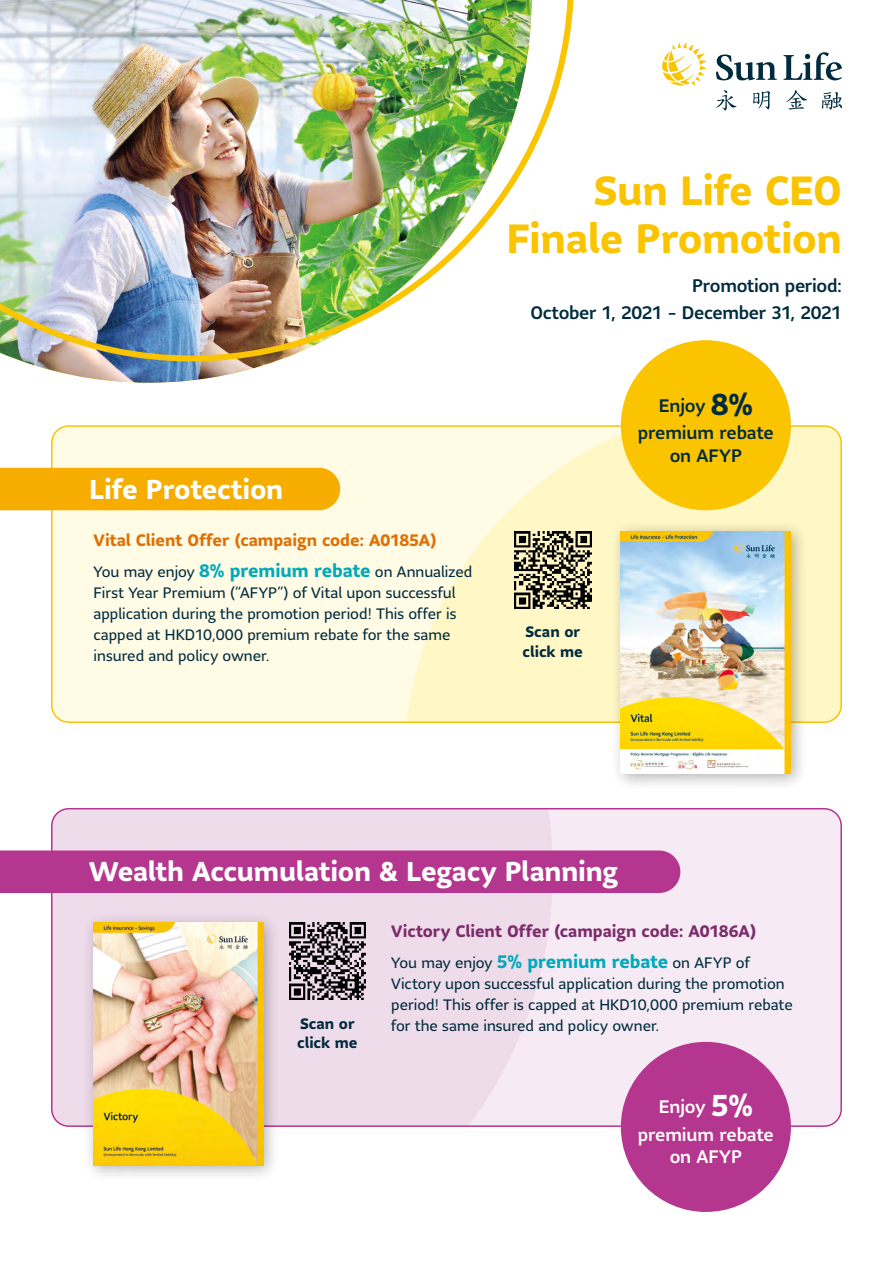
<style>
.page{position:relative;width:893px;height:1263px;background:#fff}
.page>*{position:absolute;margin:0;border:0;box-sizing:border-box;transform-origin:0 0}
.t1{font:700 40.5px/48px "Sun Life Sans";letter-spacing:-.015em;color:#fbc400;text-align:right}
.t2{font:700 27px "Sun Life Sans";letter-spacing:-.01em;color:#fff}
.t3{font:500 18px/27.3px "Sun Life Sans";letter-spacing:-.02em;color:#002b3e;text-align:center}
.t4{font:500 18px/27.3px "Sun Life Sans";letter-spacing:-.01em;color:#fff;text-align:center}
.t5{font:700 16.5px "Sun Life Sans";letter-spacing:-.005em;color:#7c2c6a}
.t6{font:700 16.5px "Sun Life Sans";letter-spacing:-.005em;color:#de7005}
.t7{font:15px/21px "Sun Life Sans";color:#002b3e}
.t8{font:700 15px/19.5px "Sun Life Sans";color:#002b3e}
.s1{font-weight:700;font-size:18px;color:#00aaba}
.s2{font-weight:700;font-size:30px}
</style>
<div class="page">
<img style="left:21px;top:361px;width:255px;height:22px">
<img style="left:0;top:0;width:574px;height:361px">
<div style="left:52px;top:809px;width:789px;height:317px;background:#f6ebf4;border-radius:17px"></div>
<svg style="left:54px;top:811px;width:498px;height:313px;fill:#efdceb"></svg>
<div style="left:51px;top:808px;width:791px;height:319px;border:2px solid #b5368e;border-radius:17px"></div>
<div style="left:52px;top:426px;width:789px;height:296px;background:#fffbe4;border-radius:17px"></div>
<svg style="left:407px;top:428px;width:432px;height:292px;fill:#fff7c5"></svg>
<div style="left:51px;top:425px;width:791px;height:298px;border:2px solid #fbc400;border-radius:17px"></div>
<div style="left:0;top:850px;width:680px;height:43px;background:#b5368e"></div>
<div style="left:0;top:468px;width:340px;height:42px;background:#f7ac00"></div>
<div style="left:610px;top:520px;width:198px;height:271px;background:#000;opacity:.3"></div>
<img style="left:621px;top:531px;width:170px;height:243px">
<div style="left:83px;top:912px;width:198px;height:270px;background:#000;opacity:.3"></div>
<img style="left:94px;top:923px;width:170px;height:242px">
<div style="left:621px;top:1042px;width:170px;height:170px;background:#b5368e;border-radius:50%"></div>
<div style="left:621px;top:340px;width:170px;height:170px;background:#fbc400;border-radius:50%"></div>
<svg style="left:662px;top:42px;width:45px;height:44px"></svg>
<svg style="left:716px;top:55px;width:61px;height:25px"></svg>
<svg style="left:784px;top:52px;width:58px;height:28px"></svg>
<svg style="left:716px;top:90px;width:21px;height:21px"></svg>
<svg style="left:753px;top:91px;width:17px;height:18px"></svg>
<svg style="left:786px;top:90px;width:21px;height:20px"></svg>
<svg style="left:822px;top:92px;width:20px;height:18px"></svg>
<img style="left:514px;top:531px;width:77px;height:77px">
<img style="left:289px;top:923px;width:77px;height:76px">
<h1 class="t1" style="left:506px;top:165px;width:337px">Sun Life CEO<br>Finale Promotion</h1>
<p class="t3" style="left:530px;top:271px;width:313px;text-align:right">Promotion period:<br>October 1, 2021 - December 31, 2021</p>
<h2 class="t2" style="left:89px;top:470px;width:195px">Life Protection</h2>
<p class="t6" style="left:94px;top:528px;width:345px">Vital Client Offer (campaign code: A0185A)</p>
<p class="t7" style="left:94px;top:561px;width:380px">You may enjoy <span class="s1">8% premium rebate</span> on Annualized First Year Premium (“AFYP”) of Vital upon successful application during the promotion period! This offer is capped at HKD10,000 premium rebate for the same insured and policy owner.</p>
<p class="t8" style="left:523px;top:622px;width:62px">Scan or click me</p>
<p class="t3" style="left:638px;top:391px;width:138px">Enjoy <span class="s2">8% </span>premium rebate</p>
<p class="t3" style="left:670px;top:441px;width:74px">on AFYP</p>
<h2 class="t2" style="left:89px;top:853px;width:530px">Wealth Accumulation &amp; Legacy Planning</h2>
<p class="t8" style="left:297px;top:1013px;width:62px">Scan or click me</p>
<p class="t5" style="left:391px;top:920px;width:367px">Victory Client Offer (campaign code: A0186A)</p>
<p class="t7" style="left:391px;top:952px;width:403px">You may enjoy <span class="s1">5% premium rebate</span> on AFYP of Victory upon successful application during the promotion period! This offer is capped at HKD10,000 premium rebate for the same insured and policy owner.</p>
<p class="t4" style="left:638px;top:1093px;width:138px">Enjoy <span class="s2">5% </span>premium rebate</p>
<p class="t4" style="left:670px;top:1143px;width:74px">on AFYP</p>
</div>
